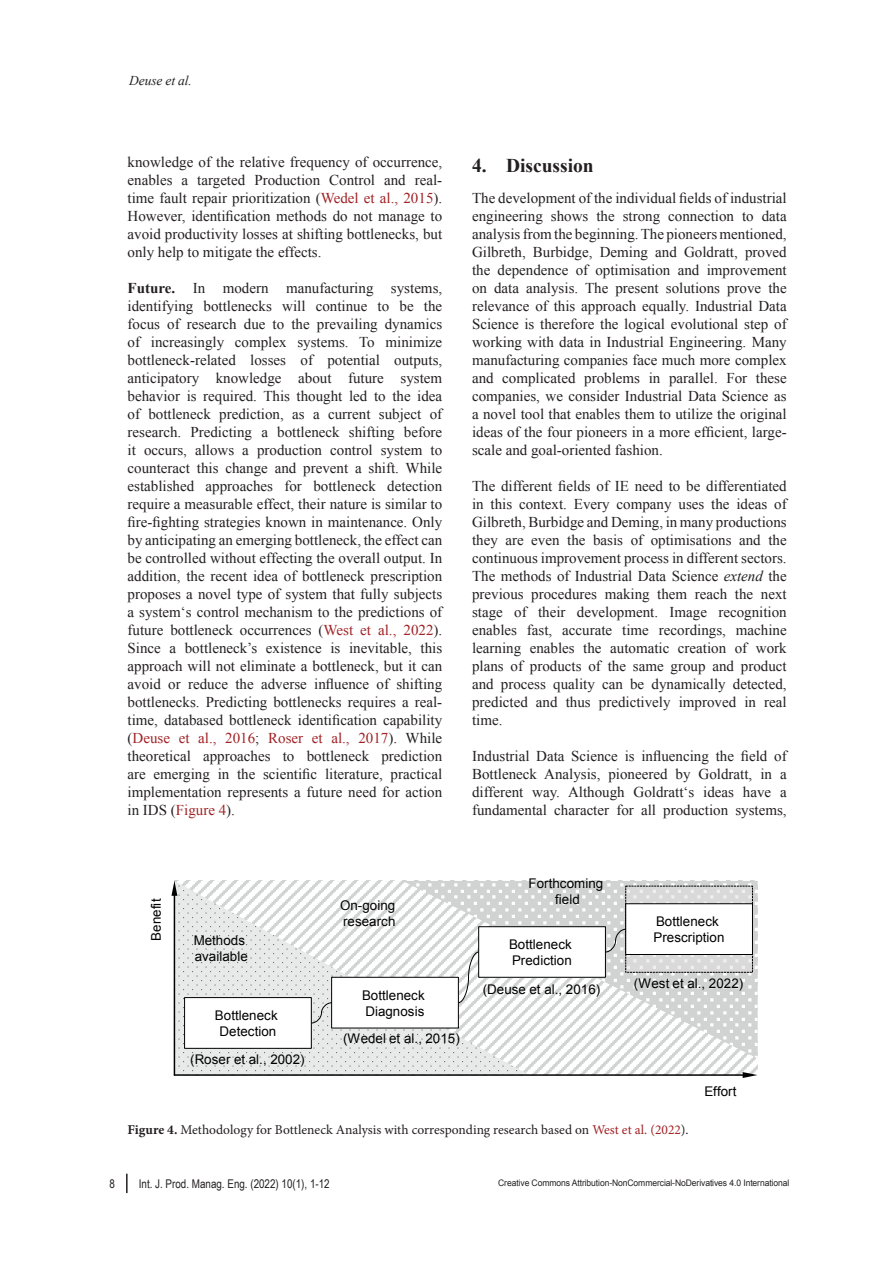
<style>
.page{position:relative;width:893px;height:1263px;background:#fff}
.page>*{position:absolute;margin:0;border:0;box-sizing:border-box;transform-origin:0 0}
.t1{font:700 19.5px "Times New Roman";color:#231f20}
.IJPME_TEXTO{font:15px/18px "Times New Roman";color:#231f20;text-align:justify}
.IJPME_TITULO_IMAGEN{font:13.5px "Minion Pro";color:#231f20}
.t2{font:italic 13.5px "Times New Roman";letter-spacing:-.01em;color:#231f20}
.t3{font:13.35px/16px "Arial";letter-spacing:.005em;color:#000001}
.t4{font:12px "Arial Narrow";color:#231f20}
.t5{font:9px "Arial";letter-spacing:-.01em;color:#231f20;scale:.95 1}
.s1{color:#a02225}
.s2{font-weight:700}
.s3{font-style:italic}
</style>
<div class="page">
<svg style="left:529px;top:1058px;width:229px;height:16px"></svg>
<svg style="left:529px;top:881px;width:229px;height:177px;fill:#d1d2d2"></svg>
<div style="left:626px;top:886px;width:126px;height:86px;background:#e1e1e0;opacity:.5"></div>
<svg style="left:175px;top:881px;width:354px;height:193px;fill:#e7eae8"></svg>
<hr style="left:174px;top:894px;width:1px;height:181px;background:#000001">
<svg style="left:171px;top:881px;width:6px;height:15px"></svg>
<hr style="left:174px;top:1074px;width:570px;height:2px;background:#000001">
<svg style="left:743px;top:1072px;width:14px;height:6px"></svg>
<div style="left:332px;top:977px;width:126px;height:51px;background:#fff"></div>
<div style="left:331px;top:977px;width:128px;height:51px;border:1px solid #000001"></div>
<div style="left:479px;top:927px;width:126px;height:50px;background:#fff"></div>
<div style="left:478px;top:926px;width:128px;height:52px;border:1px solid #000001"></div>
<div style="left:626px;top:904px;width:126px;height:50px;background:#fff"></div>
<div style="left:625px;top:903px;width:128px;height:52px;border:1px solid #000001"></div>
<div style="left:185px;top:997px;width:126px;height:51px;background:#fff"></div>
<div style="left:184px;top:997px;width:128px;height:52px;border:1px solid #000001"></div>
<svg style="left:311px;top:1002px;width:21px;height:22px"></svg>
<svg style="left:458px;top:951px;width:21px;height:52px"></svg>
<svg style="left:605px;top:928px;width:21px;height:25px"></svg>
<svg style="left:126px;top:1174px;width:2px;height:19px"></svg>
<p class="t2" style="left:129px;top:71px;width:64px">Deuse et al.</p>
<p class="IJPME_TEXTO" style="left:128px;top:152px;width:316px">knowledge of the relative frequency of occurrence, enables a targeted Production Control and real&shy;time fault repair prioritization (<span class="s1">Wedel et al., 2015</span>).<br>However, identification methods do not manage to avoid productivity losses at shifting bottlenecks, but only help to mitigate the effects.</p>
<p class="IJPME_TEXTO" style="left:128px;top:279px;width:316px"><span class="s2">Future.</span> In modern manufacturing systems, identifying bottlenecks will continue to be the focus of research due to the prevailing dynamics of increasingly complex systems. To minimize bottleneck-related losses of potential outputs, anticipatory knowledge about future system behavior is required. This thought led to the idea of bottleneck prediction, as a current subject of research. Predicting a bottleneck shifting before it occurs, allows a production control system to counteract this change and prevent a shift. While established approaches for bottleneck detection require a measurable effect, their nature is similar to fire-fighting strategies known in maintenance. Only by anticipating an emerging bottleneck, the effect can be controlled without effecting the overall output. In addition, the recent idea of bottleneck prescription proposes a novel type of system that fully subjects a system‘s control mechanism to the predictions of future bottleneck occurrences (<span class="s1">West et al., 2022</span>).<br>Since a bottleneck’s existence is inevitable, this approach will not eliminate a bottleneck, but it can avoid or reduce the adverse influence of shifting bottlenecks. Predicting bottlenecks requires a real&shy;time, databased bottleneck identification capability (<span class="s1">Deuse et al., 2016</span>; <span class="s1">Roser et al., 2017</span>). While theoretical approaches to bottleneck prediction are emerging in the scientific literature, practical implementation represents a future need for action in IDS (<span class="s1">Figure 4</span>).</p>
<p class="t1" style="left:472px;top:152px;width:123px">4. Discussion</p>
<p class="IJPME_TEXTO" style="left:472px;top:189px;width:316px">The development of the individual fields of industrial engineering shows the strong connection to data analysis from the beginning. The pioneers mentioned, Gilbreth, Burbidge, Deming and Goldratt, proved the dependence of optimisation and improvement on data analysis. The present solutions prove the relevance of this approach equally. Industrial Data Science is therefore the logical evolutional step of working with data in Industrial Engineering. Many manufacturing companies face much more complex and complicated problems in parallel. For these companies, we consider Industrial Data Science as a novel tool that enables them to utilize the original ideas of the four pioneers in a more efficient, large&shy;scale and goal-oriented fashion.</p>
<p class="IJPME_TEXTO" style="left:472px;top:477px;width:316px">The different fields of IE need to be differentiated in this context. Every company uses the ideas of Gilbreth, Burbidge and Deming, in many productions they are even the basis of optimisations and the continuous improvement process in different sectors.<br>The methods of Industrial Data Science <span class="s3">extend</span> the previous procedures making them reach the next stage of their development. Image recognition enables fast, accurate time recordings, machine learning enables the automatic creation of work plans of products of the same group and product and process quality can be dynamically detected, predicted and thus predictively improved in real time.</p>
<p class="IJPME_TEXTO" style="left:472px;top:747px;width:316px">Industrial Data Science is influencing the field of Bottleneck Analysis, pioneered by Goldratt, in a different way. Although Goldratt‘s ideas have a fundamental character for all production systems,</p>
<p class="t3" style="left:148px;top:940px;width:43px;rotate:-90deg">Benefit</p>
<p class="t3" style="left:194px;top:933px;width:55px">Methods available</p>
<p class="t3" style="left:215px;top:1007px;width:64px;text-align:center">Bottleneck<br>Detection</p>
<p class="t3" style="left:190px;top:1051px;width:116px">(Roser et al., 2002)</p>
<p class="t3" style="left:340px;top:897px;width:57px">On-going research</p>
<p class="t3" style="left:362px;top:987px;width:64px">Bottleneck<br>Diagnosis</p>
<p class="t3" style="left:343px;top:1031px;width:118px">(Wedel et al., 2015)</p>
<p class="t3" style="left:529px;top:876px;width:76px;text-align:center">Forthcoming field</p>
<p class="t3" style="left:509px;top:936px;width:64px">Bottleneck<br>Prediction</p>
<p class="t3" style="left:654px;top:913px;width:72px">Bottleneck<br>Prescription</p>
<p class="t3" style="left:483px;top:981px;width:119px">(Deuse et al., 2016)</p>
<p class="t3" style="left:634px;top:976px;width:111px">(West et al., 2022)</p>
<p class="t3" style="left:704px;top:1084px;width:34px">Effort</p>
<p class="IJPME_TITULO_IMAGEN" style="left:128px;top:1121px;width:563px"><span class="s2">Figure 4.</span> Methodology for Bottleneck Analysis with corresponding research based on <span class="s1">West et al. (2022</span>).</p>
<p class="t4" style="left:109px;top:1175px;width:7px">8</p>
<p class="t4" style="left:139px;top:1175px;width:192px">Int. J. Prod. Manag. Eng. (2022) 10(1), 1-12</p>
<p class="t5" style="left:498px;top:1177px;width:308px">Creative Commons Attribution-NonCommercial-NoDerivatives 4.0 International</p>
</div>
